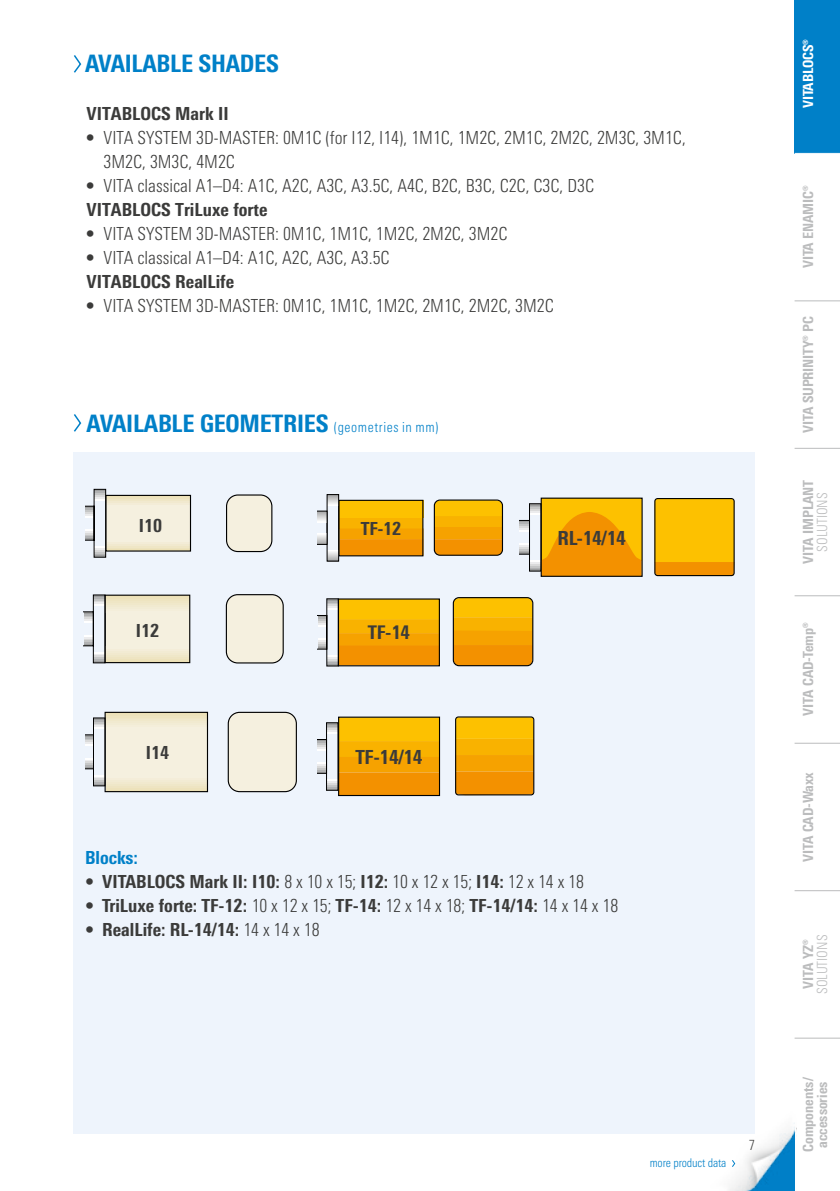
<style>
.page{position:relative;width:840px;height:1191px;background:#fff}
.page>*{position:absolute;margin:0;border:0;box-sizing:border-box;transform-origin:0 0}
.t1{font:800 condensed 24px "Univers Next Pro";letter-spacing:-.01em;color:#0080c8}
.t2{font:800 condensed 19.4px "Univers Next Pro";letter-spacing:-.015em;color:#3b3b3a}
.t3{font:800 condensed 18.8px "Univers Next Pro";color:#3b3b3a}
.t4{font:300 condensed 18px/24px "Univers Next Pro";color:#3b3b3a}
.t5{font:800 condensed 18px "Univers Next Pro";color:#3b3b3a}
.t6{font:800 condensed 18px "Univers Next Pro";color:#0080c8}
.t7{font:800 condensed 14px/14px "Univers Next Pro";color:#bbbcbd}
.t8{font:300 condensed 14px "Univers Next Pro";color:#bbbcbd}
.t9{font:800 condensed 14px "Univers Next Pro";letter-spacing:-.01em;color:#fff}
.t10{font:300 condensed 14px "Univers Next Pro";color:#3b3b3a}
.t11{font:300 condensed 12px "Univers Next Pro";letter-spacing:-.01em;color:#0080c8}
.s1{font-family:"Univers LT Std";font-weight:700}
.s2{font-weight:800}
.s3{font-weight:300;font-size:14px}
.s4{font-weight:300}
</style>
<div class="page">
<img style="left:729px;top:1040px;width:66px;height:151px">
<div style="left:74px;top:452px;width:680px;height:682px;background:#eef4fc"></div>
<svg style="left:85px;top:489px;width:21px;height:69px"></svg>
<hr style="left:106px;top:547px;width:84px;height:2px;background:#ede3be">
<hr style="left:106px;top:545px;width:84px;height:2px;background:#efe6c6">
<hr style="left:106px;top:543px;width:84px;height:2px;background:#f1e9cf">
<hr style="left:106px;top:542px;width:84px;height:1px;background:#f3ecd7">
<hr style="left:106px;top:540px;width:84px;height:2px;background:#f5f0df">
<hr style="left:106px;top:497px;width:84px;height:2px;background:#ede3be">
<hr style="left:106px;top:499px;width:84px;height:2px;background:#efe6c6">
<hr style="left:106px;top:501px;width:84px;height:2px;background:#f1e9cf">
<hr style="left:106px;top:503px;width:84px;height:2px;background:#f3ecd7">
<hr style="left:106px;top:505px;width:84px;height:1px;background:#f5f0df">
<div style="left:106px;top:506px;width:84px;height:34px;background:#f5f0df"></div>
<div style="left:105px;top:495px;width:86px;height:56px;border:1px solid #000"></div>
<div style="left:226px;top:495px;width:46px;height:56px;background:#f5f0df;border-radius:11px"></div>
<div style="left:226px;top:494px;width:46px;height:58px;border:1px solid #000;border-radius:11px"></div>
<svg style="left:84px;top:594px;width:21px;height:69px"></svg>
<hr style="left:106px;top:659px;width:84px;height:2px;background:#ede2bb">
<hr style="left:106px;top:656px;width:84px;height:3px;background:#eee4c2">
<hr style="left:106px;top:654px;width:84px;height:3px;background:#efe7c8">
<hr style="left:106px;top:652px;width:84px;height:3px;background:#f1e9ce">
<hr style="left:106px;top:650px;width:84px;height:2px;background:#f2ebd3">
<hr style="left:106px;top:648px;width:84px;height:2px;background:#f4edd9">
<hr style="left:106px;top:647px;width:84px;height:1px;background:#f5f0df">
<hr style="left:105px;top:595px;width:85px;height:2px;background:#ece0b5">
<hr style="left:105px;top:597px;width:85px;height:2px;background:#ede2bb">
<hr style="left:105px;top:599px;width:85px;height:2px;background:#eee4c0">
<hr style="left:105px;top:601px;width:85px;height:2px;background:#efe6c5">
<hr style="left:105px;top:603px;width:85px;height:2px;background:#f0e8ca">
<hr style="left:105px;top:605px;width:85px;height:2px;background:#f1ead0">
<hr style="left:105px;top:607px;width:85px;height:2px;background:#f2ecd5">
<hr style="left:105px;top:609px;width:85px;height:2px;background:#f4eeda">
<hr style="left:105px;top:611px;width:85px;height:1px;background:#f5f0df">
<div style="left:106px;top:612px;width:84px;height:35px;background:#f5f0df"></div>
<div style="left:105px;top:594px;width:85px;height:69px;border:1px solid #000"></div>
<div style="left:226px;top:594px;width:57px;height:69px;background:#f5f0df;border-radius:11px"></div>
<div style="left:226px;top:594px;width:57px;height:69px;border:1px solid #000;border-radius:11px"></div>
<hr style="left:106px;top:788px;width:101px;height:2px;background:#ede2bb">
<hr style="left:106px;top:786px;width:101px;height:2px;background:#eee4c2">
<hr style="left:106px;top:784px;width:101px;height:2px;background:#efe7c8">
<hr style="left:106px;top:782px;width:101px;height:2px;background:#f1e9ce">
<hr style="left:106px;top:780px;width:101px;height:2px;background:#f2ebd3">
<hr style="left:106px;top:778px;width:101px;height:2px;background:#f4edd9">
<hr style="left:106px;top:776px;width:101px;height:2px;background:#f5f0df">
<div style="left:106px;top:728px;width:101px;height:49px;background:#f5f0df"></div>
<hr style="left:105px;top:713px;width:102px;height:2px;background:#ede2bb">
<hr style="left:105px;top:715px;width:102px;height:2px;background:#eee4c0">
<hr style="left:105px;top:717px;width:102px;height:2px;background:#efe6c5">
<hr style="left:105px;top:719px;width:102px;height:2px;background:#f0e8ca">
<hr style="left:105px;top:721px;width:102px;height:2px;background:#f1ead0">
<hr style="left:105px;top:723px;width:102px;height:2px;background:#f2ecd5">
<hr style="left:105px;top:725px;width:102px;height:2px;background:#f4eeda">
<hr style="left:105px;top:727px;width:102px;height:1px;background:#f5f0df">
<svg style="left:85px;top:717px;width:19px;height:69px"></svg>
<div style="left:104px;top:712px;width:104px;height:80px;border:1px solid #000"></div>
<div style="left:228px;top:712px;width:68px;height:79px;background:#f5f0df;border-radius:11px"></div>
<div style="left:227px;top:712px;width:70px;height:80px;border:1px solid #000;border-radius:11px"></div>
<svg style="left:340px;top:518px;width:81px;height:10px"></svg>
<div style="left:339px;top:528px;width:84px;height:11px;background:#f6a200"></div>
<svg style="left:340px;top:539px;width:81px;height:15px"></svg>
<div style="left:339px;top:500px;width:84px;height:18px;background:#fdc100"></div>
<div style="left:338px;top:500px;width:85px;height:56px;border:1px solid #000"></div>
<div style="left:326px;top:494px;width:13px;height:67px;border:1px solid #000"></div>
<svg style="left:317px;top:510px;width:10px;height:35px"></svg>
<svg style="left:317px;top:598px;width:120px;height:68px;background:#e5a734"></svg>
<div style="left:338px;top:599px;width:101px;height:20px;background:#fdc100"></div>
<svg style="left:454px;top:598px;width:78px;height:68px;background:#f7a900"></svg>
<div style="left:452px;top:597px;width:81px;height:69px;border:1px solid #000;border-radius:6px"></div>
<svg style="left:317px;top:716px;width:217px;height:80px;background:#e9ac29"></svg>
<div style="left:541px;top:498px;width:100px;height:63px;background:#fdc100"></div>
<svg style="left:519px;top:503px;width:121px;height:72px"></svg>
<div style="left:540px;top:497px;width:102px;height:80px;border:1px solid #000"></div>
<svg style="left:656px;top:498px;width:78px;height:78px;background:#fbb900"></svg>
<div style="left:654px;top:498px;width:80px;height:78px;border:1px solid #000;border-radius:3px"></div>
<div style="left:434px;top:516px;width:68px;height:12px;background:#f9b200"></div>
<div style="left:434px;top:527px;width:68px;height:12px;background:#f6a200"></div>
<svg style="left:435px;top:539px;width:67px;height:16px"></svg>
<svg style="left:435px;top:500px;width:67px;height:16px"></svg>
<div style="left:433px;top:499px;width:69px;height:57px;border:1px solid #000;border-radius:6px"></div>
<div style="left:794px;top:0;width:45px;height:153px;background:#0080c8"></div>
<hr style="left:794px;top:1037px;width:45px;height:1px;background:#bbbcbd">
<hr style="left:794px;top:890px;width:45px;height:1px;background:#bbbcbd">
<hr style="left:794px;top:742px;width:45px;height:1px;background:#bbbcbd">
<hr style="left:794px;top:595px;width:45px;height:1px;background:#bbbcbd">
<hr style="left:794px;top:448px;width:45px;height:1px;background:#bbbcbd">
<hr style="left:794px;top:300px;width:45px;height:1px;background:#bbbcbd">
<svg style="left:73px;top:55px;width:9px;height:18px"></svg>
<svg style="left:73px;top:414px;width:9px;height:18px"></svg>
<svg style="left:731px;top:1159px;width:3px;height:8px"></svg>
<h1 class="t1" style="left:85px;top:49px;width:195px">AVAILABLE SHADES</h1>
<p class="t5" style="left:86px;top:103px;width:144px">VITABLOCS Mark II</p>
<p class="t4" style="left:103px;top:126px;width:583px;text-indent:-17px"><span class="s1">•</span> VITA SYSTEM 3D-MASTER: 0M1C (for I12, I14), 1M1C, 1M2C, 2M1C, 2M2C, 2M3C, 3M1C,<br>3M2C, 3M3C, 4M2C</p>
<p class="t4" style="left:86px;top:174px;width:508px"><span class="s1">•</span> VITA classical A1–D4: A1C, A2C, A3C, A3.5C, A4C, B2C, B3C, C2C, C3C, D3C<br><span class="s2">VITABLOCS TriLuxe forte</span></p>
<p class="t4" style="left:86px;top:222px;width:422px"><span class="s1">•</span> VITA SYSTEM 3D-MASTER: 0M1C, 1M1C, 1M2C, 2M2C, 3M2C</p>
<p class="t4" style="left:86px;top:246px;width:304px"><span class="s1">•</span> VITA classical A1–D4: A1C, A2C, A3C, A3.5C<br><span class="s2">VITABLOCS RealLife</span></p>
<p class="t4" style="left:86px;top:294px;width:468px"><span class="s1">•</span> VITA SYSTEM 3D-MASTER: 0M1C, 1M1C, 1M2C, 2M1C, 2M2C, 3M2C</p>
<h1 class="t1" style="left:86px;top:409px;width:353px">AVAILABLE GEOMETRIES <span class="s3">(geometries in mm)</span></h1>
<p class="t5" style="left:139px;top:514px;width:25px">I10</p>
<p class="t5" style="left:360px;top:517px;width:42px">TF-12</p>
<p class="t5" style="left:136px;top:620px;width:25px">I12</p>
<p class="t3" style="left:368px;top:621px;width:43px">TF-14</p>
<p class="t5" style="left:146px;top:742px;width:25px">I14</p>
<p class="t2" style="left:355px;top:745px;width:69px">TF-14/14</p>
<p class="t2" style="left:557px;top:526px;width:70px">RL-14/14</p>
<p class="t6" style="left:85px;top:847px;width:54px">Blocks:</p>
<p class="t5" style="left:85px;top:871px;width:500px">• VITABLOCS Mark II: I10: <span class="s4">8 x 10 x 15;</span> I12: <span class="s4">10 x 12 x 15;</span> I14: <span class="s4">12 x 14 x 18</span></p>
<p class="t5" style="left:85px;top:895px;width:534px">• TriLuxe forte: TF-12: <span class="s4">10 x 12 x 15;</span> TF-14: <span class="s4">12 x 14 x 18;</span> TF-14/14: <span class="s4">14 x 14 x 18</span></p>
<p class="t5" style="left:85px;top:919px;width:236px">• RealLife: RL-14/14: <span class="s4">14 x 14 x 18</span></p>
<p class="t11" style="left:649px;top:1155px;width:78px">more product data</p>
<p class="t10" style="left:748px;top:1137px;width:8px">7</p>
<p class="t9" style="left:799px;top:108px;width:70px;rotate:-90deg">VITABLOCS®</p>
<p class="t7" style="left:800px;top:268px;width:84px;rotate:-90deg">VITA ENAMIC®</p>
<p class="t7" style="left:800px;top:433px;width:118px;rotate:-90deg">VITA SUPRINITY® PC</p>
<p class="t7" style="left:800px;top:564px;width:86px;rotate:-90deg">VITA IMPLANT</p>
<p class="t8" style="left:813px;top:551px;width:61px;rotate:-90deg">SOLUTIONS</p>
<p class="t7" style="left:800px;top:716px;width:95px;rotate:-90deg">VITA CAD-Temp®</p>
<p class="t7" style="left:800px;top:861px;width:91px;rotate:-90deg">VITA CAD-Waxx</p>
<p class="t7" style="left:800px;top:989px;width:51px;rotate:-90deg">VITA YZ®</p>
<p class="t8" style="left:813px;top:994px;width:61px;rotate:-90deg">SOLUTIONS</p>
<p class="t7" style="left:800px;top:1151px;width:76px;rotate:-90deg">Components/ accessories</p>
</div>
